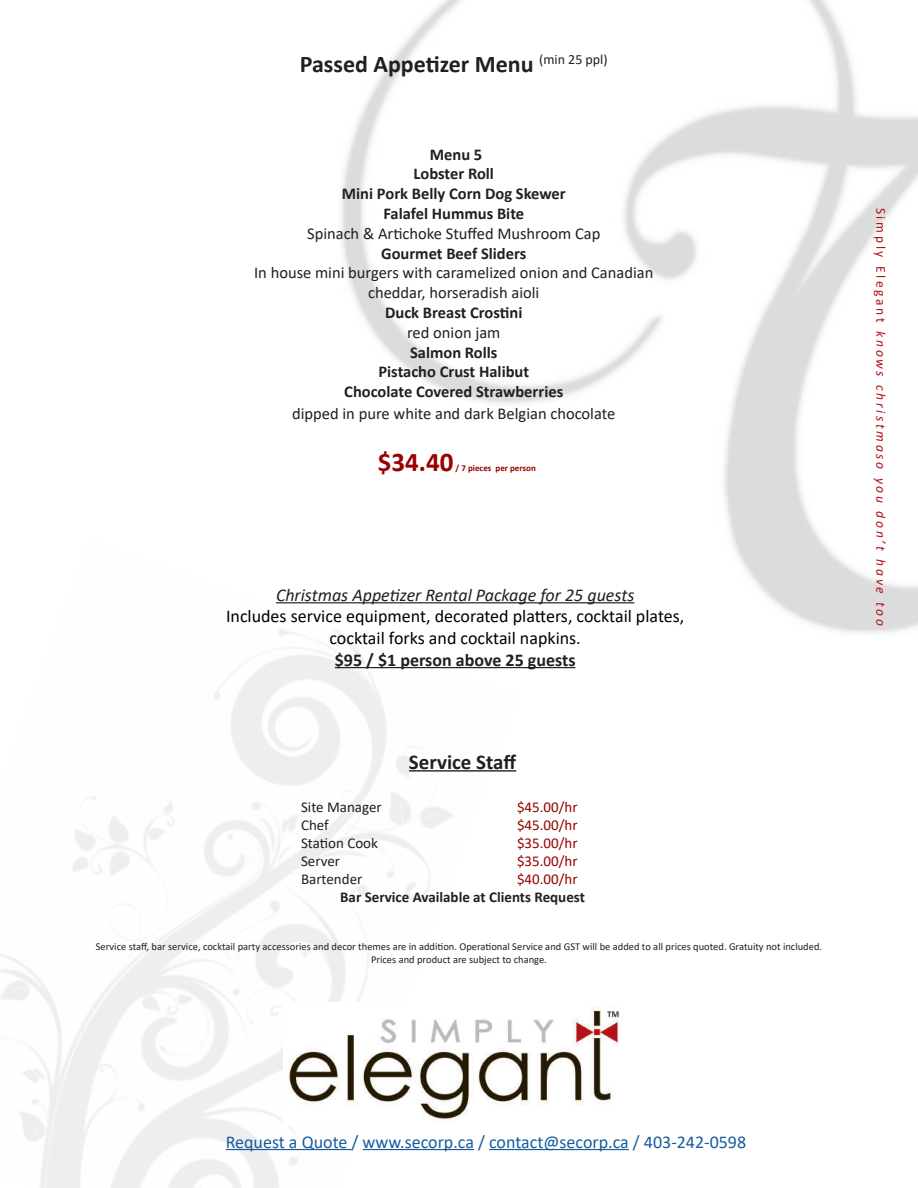
<style>
.page{position:relative;width:918px;height:1188px;background:#fff}
.page>*{position:absolute;margin:0;border:0;box-sizing:border-box;transform-origin:0 0}
.t1{font:700 27px "Calibri";color:#900}
.t2{font:700 24px "Calibri";color:#231f20}
.t3{font:700 21px "Calibri";color:#231f20}
.t4{font:18px/21.6px "Calibri";color:#000;text-align:center}
.t5{font:18px "Calibri";color:#175d9e}
.t6{font:italic 18px "Calibri";color:#231f20}
.t7{font:700 18px "Calibri";color:#231f20}
.t8{font:16.5px/19.8px "Calibri";color:#231f20;text-align:center}
.t9{font:700 16.5px/19.8px "Calibri";color:#231f20;text-align:center}
.t10{font:15px "Calibri";color:#900}
.t11{font:15px "Calibri";color:#231f20}
.t12{font:700 15px "Calibri";color:#231f20}
.t13{font:italic 13.5px "Calibri";letter-spacing:.2em;color:#b50e1a}
.t14{font:10.5px/12.6px "Calibri";color:#231f20;text-align:center}
.t15{font:700 9px "Calibri";color:#900}
.s1{font-style:normal}
</style>
<div class="page">
<img style="left:288px;top:1007px;width:331px;height:116px">
<hr style="left:226px;top:1149px;width:126px;height:1px;background:#175d9e">
<hr style="left:363px;top:1149px;width:111px;height:1px;background:#175d9e">
<hr style="left:489px;top:1149px;width:140px;height:1px;background:#175d9e">
<hr style="left:276px;top:602px;width:358px;height:1px;background:#231f20">
<hr style="left:335px;top:667px;width:241px;height:1px;background:#231f20">
<hr style="left:409px;top:770px;width:107px;height:2px;background:#231f20">
<h2 class="t2" style="left:300px;top:47px;width:309px">Passed Appetizer Menu <sup>(min</sup> <sup>25</sup> <sup>ppl)</sup></h2>
<h3 class="t9" style="left:342px;top:145px;width:225px">Menu 5<br>Lobster Roll<br>Mini Pork Belly Corn Dog Skewer<br>Falafel Hummus Bite</h3>
<h3 class="t8" style="left:307px;top:223px;width:295px">Spinach &amp; Artichoke Stuffed Mushroom Cap</h3>
<h3 class="t9" style="left:381px;top:243px;width:147px">Gourmet Beef Sliders</h3>
<h3 class="t8" style="left:254px;top:264px;width:401px">In house mini burgers with caramelized onion and Canadian cheddar, horseradish aioli</h3>
<h3 class="t9" style="left:385px;top:302px;width:139px">Duck Breast Crostini</h3>
<h3 class="t8" style="left:407px;top:322px;width:95px">red onion jam</h3>
<h3 class="t9" style="left:344px;top:342px;width:220px">Salmon Rolls<br>Pistacho Crust Halibut<br>Chocolate Covered Strawberries</h3>
<h3 class="t8" style="left:292px;top:404px;width:325px">dipped in pure white and dark Belgian chocolate</h3>
<h1 class="t1" style="left:378px;top:451px;width:77px">$34.40</h1>
<p class="t15" style="left:456px;top:464px;width:82px">/ 7 pieces per person</p>
<h3 class="t6" style="left:276px;top:582px;width:360px">Christmas Appetizer Rental Package for 25 guests</h3>
<h3 class="t4" style="left:226px;top:605px;width:460px">Includes service equipment, decorated platters, cocktail plates, cocktail forks and cocktail napkins.</h3>
<h3 class="t7" style="left:335px;top:652px;width:242px">$95 / $1 person above 25 guests</h3>
<h3 class="t3" style="left:409px;top:747px;width:109px">Service Staff</h3>
<h3 class="t11" style="left:301px;top:796px;width:82px">Site Manager</h3>
<h3 class="t10" style="left:517px;top:801px;width:62px">$45.00/hr</h3>
<h3 class="t11" style="left:301px;top:819px;width:29px">Chef</h3>
<h3 class="t10" style="left:517px;top:819px;width:62px">$45.00/hr</h3>
<h3 class="t11" style="left:301px;top:832px;width:78px">Station Cook</h3>
<h3 class="t10" style="left:517px;top:837px;width:62px">$35.00/hr</h3>
<h3 class="t11" style="left:301px;top:855px;width:41px">Server</h3>
<h3 class="t10" style="left:517px;top:855px;width:62px">$35.00/hr</h3>
<h3 class="t11" style="left:301px;top:873px;width:63px">Bartender</h3>
<h3 class="t10" style="left:517px;top:873px;width:62px">$40.00/hr</h3>
<h3 class="t12" style="left:340px;top:886px;width:246px">Bar Service Available at Clients Request</h3>
<p class="t14" style="left:96px;top:940px;width:728px">Service staff, bar service, cocktail party accessories and decor themes are in addition. Operational Service and GST will be added to all prices quoted. Gratuity not included.<br>Prices and product are subject to change.</p>
<p class="t13" style="left:886px;top:208px;width:420px;rotate:90deg"><span class="s1">Simply Elegant</span> knows christmaso you don’t have too</p>
<h3 class="t5" style="left:226px;top:1134px;width:522px">Request a Quote / www.secorp.ca / contact@secorp.ca / 403-242-0598</h3>
</div>
